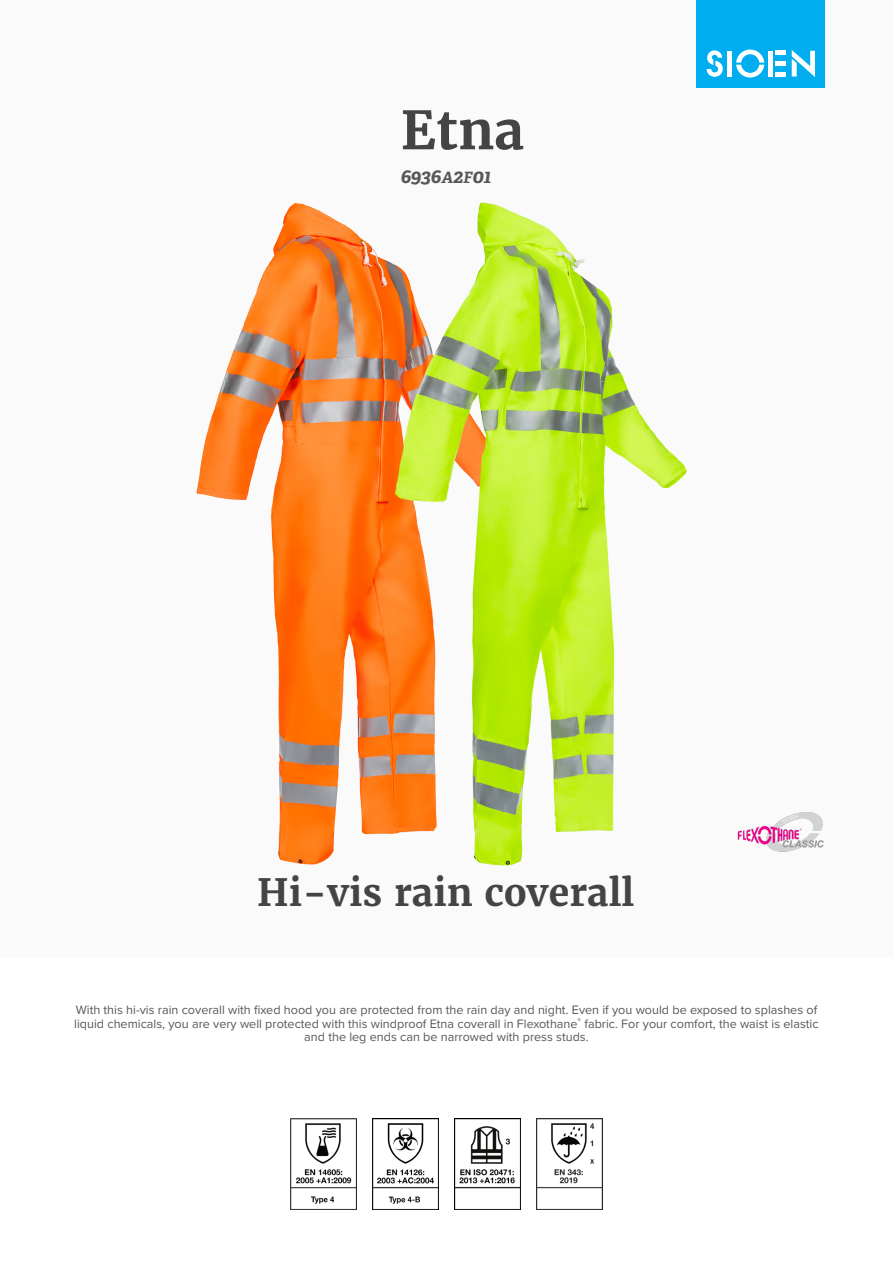
<style>
.page{position:relative;width:893px;height:1263px;background:#fff}
.page>*{position:absolute;margin:0;border:0;box-sizing:border-box;transform-origin:0 0}
.product_name{font:700 52.5px "Merriweather";color:#444}
.product_h2{font:700 37.5px "Merriweather";color:#444}
.product_ref{font:italic 700 19.5px "Adelle";letter-spacing:-.02em;color:#57585a}
.product_description{font:12.6px/13.6px "Proxima Nova";color:#57585a;text-align:center}
.s1{font-size:15.6px}
</style>
<div class="page">
<div style="left:0;top:0;width:893px;height:957px;background:#fafafa"></div>
<div style="left:697px;top:0;width:128px;height:88px;background:#00aeef"></div>
<svg style="left:707px;top:50px;width:16px;height:27px"></svg>
<svg style="left:736px;top:50px;width:28px;height:28px"></svg>
<div style="left:727px;top:51px;width:5px;height:26px;background:#fff"></div>
<div style="left:768px;top:51px;width:5px;height:26px;background:#fff"></div>
<div style="left:775px;top:72px;width:11px;height:5px;background:#fff"></div>
<div style="left:775px;top:61px;width:11px;height:5px;background:#fff"></div>
<hr style="left:775px;top:51px;width:11px;height:4px;background:#fff">
<svg style="left:792px;top:50px;width:23px;height:27px"></svg>
<img style="left:783px;top:812px;width:41px;height:40px">
<img style="left:290px;top:1118px;width:66px;height:92px">
<img style="left:372px;top:1118px;width:67px;height:92px">
<img style="left:454px;top:1118px;width:67px;height:92px">
<img style="left:536px;top:1118px;width:67px;height:92px">
<img style="left:196px;top:203px;width:102px;height:661px">
<img style="left:298px;top:202px;width:485px;height:664px">
<p class="product_name" style="left:401px;top:97px;width:125px">Etna</p>
<p class="product_ref" style="left:400px;top:164px;width:93px">6936<span class="s1">A</span>2<span class="s1">F</span>01</p>
<p class="product_h2" style="left:257px;top:868px;width:379px">Hi-vis rain coverall</p>
<p class="product_description" style="left:74px;top:1002px;width:746px">With this hi-vis rain coverall with fixed hood you are protected from the rain day and night. Even if you would be exposed to splashes of liquid chemicals, you are very well protected with this windproof Etna coverall in Flexothane<sup>®</sup> fabric. For your comfort, the waist is elastic and the leg ends can be narrowed with press studs.</p>
</div>
